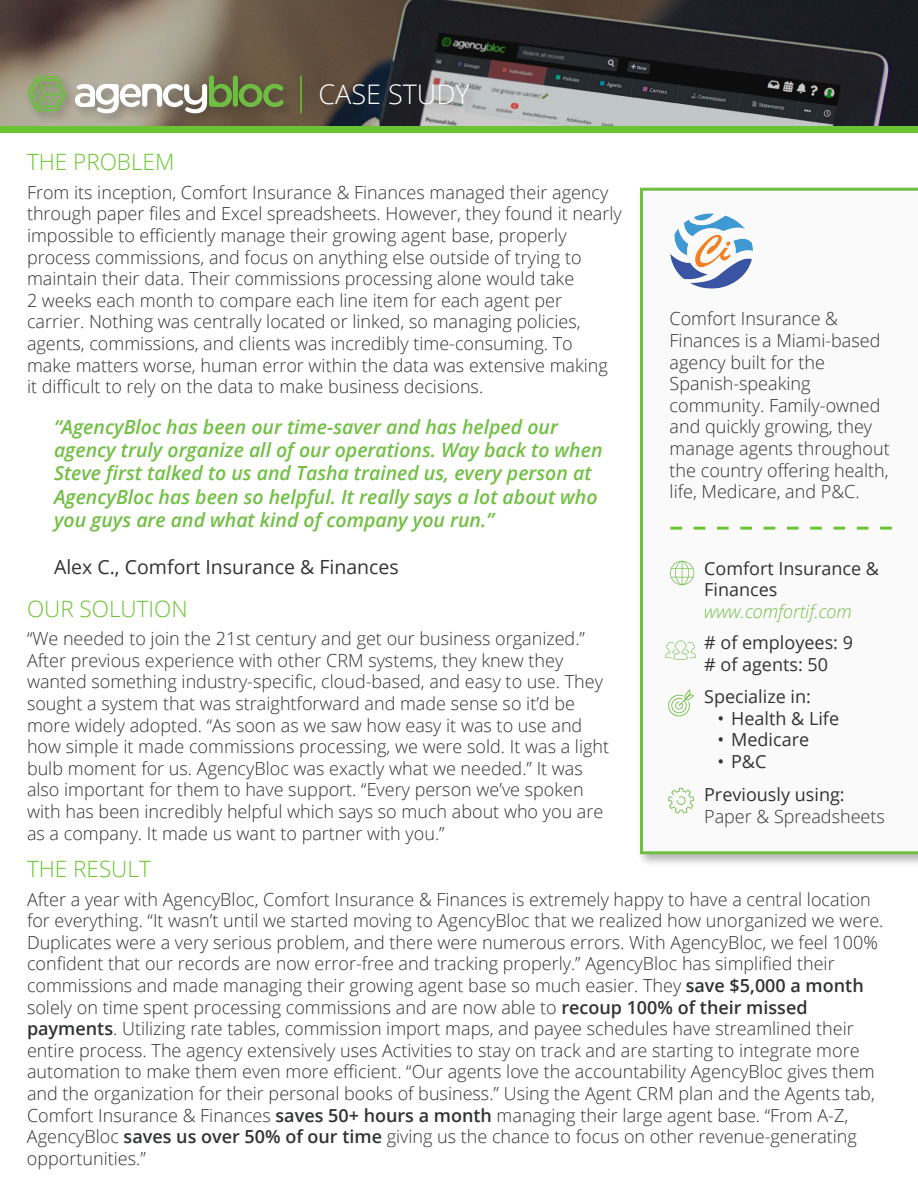
<style>
.page{position:relative;width:918px;height:1188px;background:#fff}
.page>*{position:absolute;margin:0;border:0;box-sizing:border-box;transform-origin:0 0}
.t1{font:300 27px "Open Sans";color:#fff}
.t2{font:300 22.5px "Open Sans";color:#6bc533}
.t3{font:italic 600 19.5px/23.4px "Open Sans";color:#71bf44}
.t4{font:19.5px "Open Sans";color:#323332}
.t5{font:300 18px/21.6px "Open Sans";color:#313232}
.t6{font:300 18px/21.6px "Open Sans";color:#323232}
.t7{font:18px/21.6px "Open Sans";color:#323232}
.t8{font:italic 300 18px "Open Sans";color:#70be44}
.s1{font-weight:600}
</style>
<div class="page">
<div style="left:636px;top:184px;width:282px;height:683px;background:#231f20;opacity:.33"></div>
<svg style="left:640px;top:188px;width:278px;height:666px"></svg>
<img style="left:670px;top:210px;width:82px;height:82px">
<svg style="left:665px;top:640px;width:31px;height:20px"></svg>
<svg style="left:668px;top:689px;width:26px;height:27px"></svg>
<svg style="left:670px;top:561px;width:24px;height:24px"></svg>
<svg style="left:668px;top:788px;width:26px;height:26px"></svg>
<svg style="left:670px;top:527px;width:222px;height:3px"></svg>
<svg style="left:0;top:0;width:918px;height:126px"></svg>
<div style="left:0;top:126px;width:918px;height:7px;background:#6bc533"></div>
<div style="left:24px;top:73px;width:272px;height:53px;background:#231f20;opacity:.33"></div>
<svg style="left:27px;top:76px;width:40px;height:35px"></svg>
<div style="left:233px;top:76px;width:5px;height:31px;background:#6fbe44;border-radius:3px"></div>
<svg style="left:239px;top:84px;width:44px;height:23px"></svg>
<svg style="left:75px;top:76px;width:157px;height:37px"></svg>
<div style="left:297px;top:73px;width:18px;height:53px;background:#63523e"></div>
<hr style="left:300px;top:76px;width:2px;height:37px;background:#6bc533">
<div style="left:317px;top:81px;width:165px;height:35px;background:#231f20;opacity:.33"></div>
<p class="t1" style="left:318px;top:76px;width:153px">CASE STUDY</p>
<p class="t2" style="left:27px;top:147px;width:149px">THE PROBLEM</p>
<p class="t5" style="left:27px;top:181px;width:596px">From its inception, Comfort Insurance &amp; Finances managed their agency through paper files and Excel spreadsheets. However, they found it nearly impossible to efficiently manage their growing agent base, properly</p>
<p class="t5" style="left:27px;top:246px;width:556px">process commissions, and focus on anything else outside of trying to maintain their data. Their commissions processing alone would take</p>
<p class="t5" style="left:27px;top:289px;width:537px">2 weeks each month to compare each line item for each agent per</p>
<p class="t5" style="left:27px;top:311px;width:555px">carrier. Nothing was centrally located or linked, so managing policies, agents, commissions, and clients was incredibly time-consuming. To</p>
<p class="t5" style="left:27px;top:354px;width:582px">make matters worse, human error within the data was extensive making</p>
<p class="t5" style="left:27px;top:375px;width:458px">it difficult to rely on the data to make business decisions.</p>
<p class="t6" style="left:670px;top:308px;width:212px">Comfort Insurance &amp;<br>Finances is a Miami-based agency built for the</p>
<p class="t6" style="left:670px;top:372px;width:142px">Spanish-speaking</p>
<p class="t6" style="left:670px;top:394px;width:222px">community. Family-owned and quickly growing, they manage agents throughout the country offering health, life, Medicare, and P&amp;C.</p>
<p class="t3" style="left:54px;top:415px;width:505px">“AgencyBloc has been our time-saver and has helped our</p>
<p class="t3" style="left:54px;top:438px;width:550px">agency truly organize all of our operations. Way back to when Steve first talked to us and Tasha trained us, every person at AgencyBloc has been so helpful. It really says a lot about who you guys are and what kind of company you run.”</p>
<p class="t4" style="left:54px;top:554px;width:346px">Alex C., Comfort Insurance &amp; Finances</p>
<p class="t7" style="left:704px;top:557px;width:176px">Comfort Insurance &amp;<br>Finances</p>
<p class="t8" style="left:704px;top:599px;width:149px">www.comfortif.com</p>
<p class="t7" style="left:704px;top:631px;width:150px"># of employees: 9</p>
<p class="t7" style="left:704px;top:653px;width:125px"># of agents: 50</p>
<p class="t7" style="left:704px;top:685px;width:108px">Specialize in:</p>
<p class="t7" style="left:718px;top:707px;width:123px">• Health &amp; Life</p>
<p class="t7" style="left:718px;top:729px;width:93px">• Medicare</p>
<p class="t7" style="left:718px;top:750px;width:50px">• P&amp;C</p>
<p class="t7" style="left:704px;top:783px;width:142px">Previously using:</p>
<p class="t6" style="left:704px;top:805px;width:182px">Paper &amp; Spreadsheets</p>
<p class="t2" style="left:27px;top:593px;width:162px">OUR SOLUTION</p>
<p class="t5" style="left:27px;top:627px;width:560px">“We needed to join the 21st century and get our business organized.”</p>
<p class="t5" style="left:27px;top:649px;width:584px">After previous experience with other CRM systems, they knew they wanted something industry-specific, cloud-based, and easy to use. They sought a system that was straightforward and made sense so it’d be more widely adopted. “As soon as we saw how easy it was to use and how simple it made commissions processing, we were sold. It was a light bulb moment for us. AgencyBloc was exactly what we needed.” It was also important for them to have support. “Every person we’ve spoken with has been incredibly helpful which says so much about who you are as a company. It made us want to partner with you.”</p>
<p class="t2" style="left:27px;top:854px;width:125px">THE RESULT</p>
<p class="t5" style="left:27px;top:888px;width:858px">After a year with AgencyBloc, Comfort Insurance &amp; Finances is extremely happy to have a central location for everything. “It wasn’t until we started moving to AgencyBloc that we realized how unorganized we were.<br>Duplicates were a very serious problem, and there were numerous errors. With AgencyBloc, we feel 100% confident that our records are now error-free and tracking properly.” AgencyBloc has simplified their commissions and made managing their growing agent base so much easier. They <span class="s1">save $5,000 a month </span>solely on time spent processing commissions and are now able to <span class="s1">recoup 100% of their missed payments</span>. Utilizing rate tables, commission import maps, and payee schedules have streamlined their entire process. The agency extensively uses Activities to stay on track and are starting to integrate more automation to make them even more efficient. “Our agents love the accountability AgencyBloc gives them and the organization for their personal books of business.” Using the Agent CRM plan and the Agents tab, Comfort Insurance &amp; Finances <span class="s1">saves 50+ hours a month</span> managing their large agent base. “From A-Z, AgencyBloc <span class="s1">saves us over 50% of our time</span> giving us the chance to focus on other revenue-generating opportunities.”</p>
</div>
